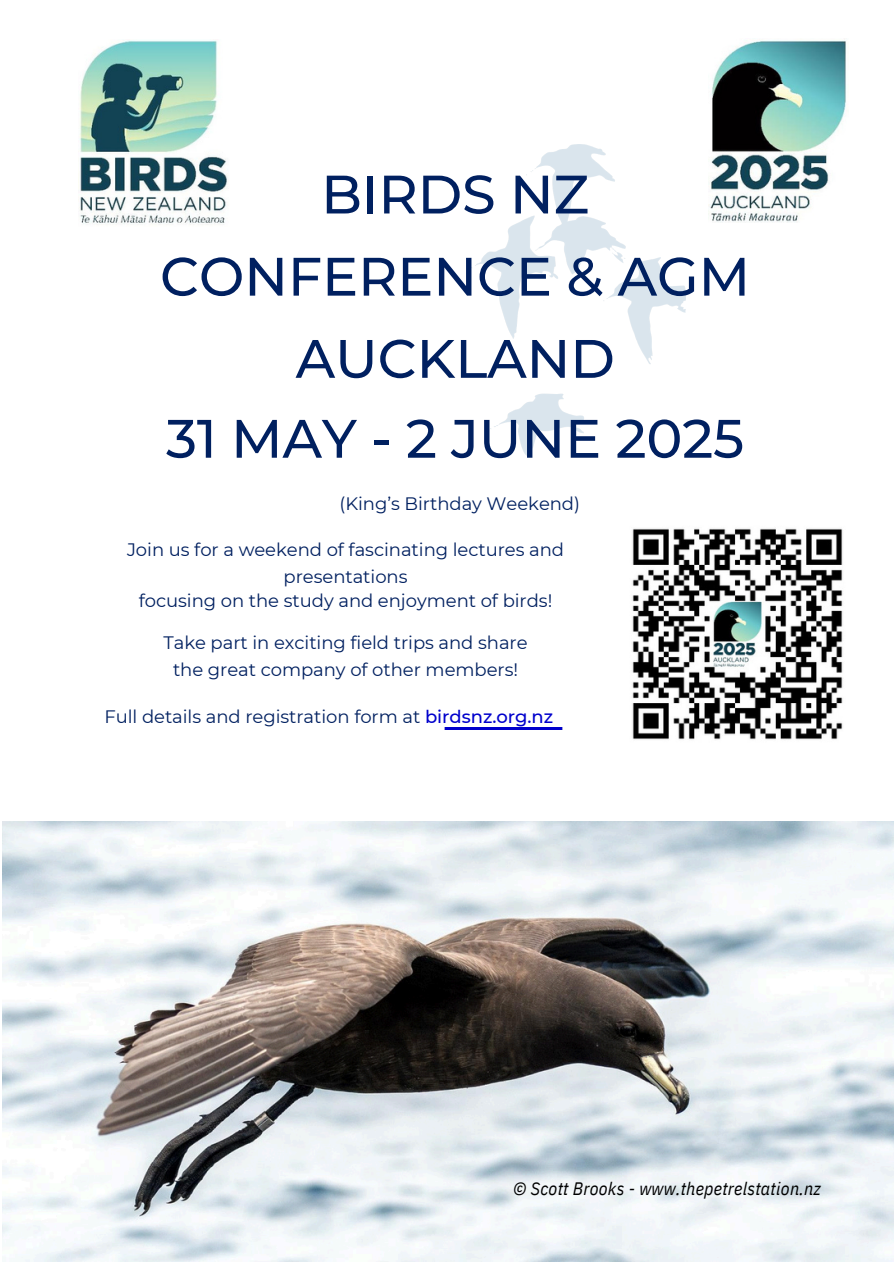
<style>
.page{position:relative;width:894px;height:1264px;background:#fff}
.page>*{position:absolute;margin:0;border:0;box-sizing:border-box;transform-origin:0 0}
.t1{font:500 54px/81.3px "Montserrat";letter-spacing:-.005em;color:#002060;text-align:center}
.t2{font:18px/27px "Montserrat";letter-spacing:-.005em;color:#002060;text-align:center}
.t3{font:italic 18px "IBM Plex Sans Cond";letter-spacing:.015em;color:#000}
.s1{font-weight:500;color:#00c}
</style>
<div class="page">
<img style="left:80px;top:40px;width:148px;height:185px">
<img style="left:3px;top:821px;width:890px;height:440px">
<img style="left:444px;top:727px;width:119px;height:2px">
<img style="left:708px;top:40px;width:138px;height:182px">
<img style="left:471px;top:144px;width:213px;height:312px">
<img style="left:632px;top:528px;width:211px;height:212px">
<p class="t1" style="left:160px;top:153px;width:591px">BIRDS NZ<br>CONFERENCE &amp; AGM<br>AUCKLAND<br>31 MAY - 2 JUNE 2025</p>
<p class="t2" style="left:339px;top:489px;width:242px">(King’s Birthday Weekend)</p>
<p class="t2" style="left:127px;top:536px;width:438px">Join us for a weekend of fascinating lectures and presentations</p>
<p class="t2" style="left:139px;top:587px;width:415px">focusing on the study and enjoyment of birds!</p>
<p class="t2" style="left:163px;top:628px;width:365px">Take part in exciting field trips and share the great company of other members!</p>
<h1 class="t2" style="left:104px;top:703px;width:450px">Full details and registration form at <span class="s1">birdsnz.org.nz</span></h1>
<p class="t3" style="left:513px;top:1175px;width:309px">© Scott Brooks - www.thepetrelstation.nz</p>
</div>
